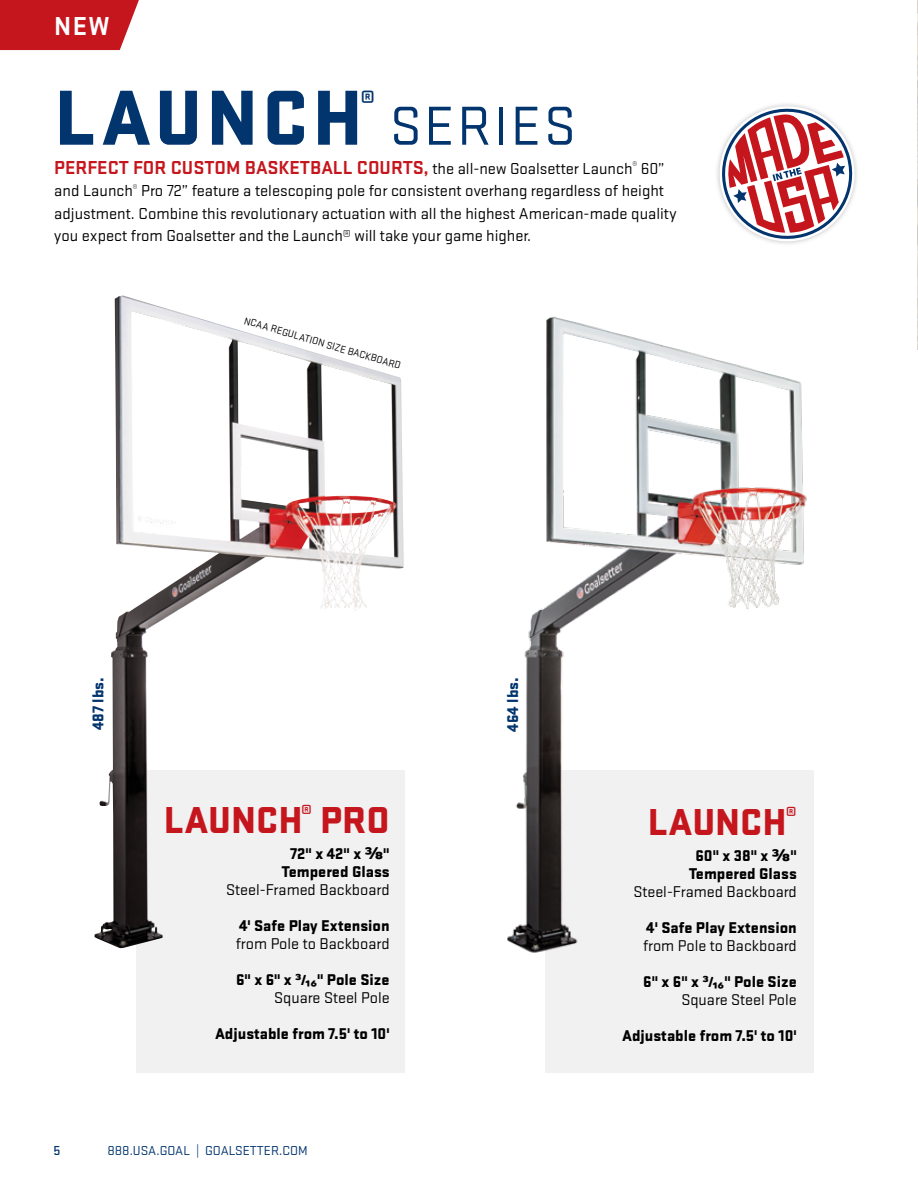
<style>
.page{position:relative;width:918px;height:1192px;background:#fff}
.page>*{position:absolute;margin:0;border:0;box-sizing:border-box;transform-origin:0 0}
.t1{font:900 81px "Stratum 1";letter-spacing:.05em;color:#02346e}
.t2{font:57px "Stratum 1";letter-spacing:.05em;color:#02346e}
.t3{font:900 39px "Stratum 1";color:#c6161d}
.t4{font:900 30.6px "Stratum 1";color:#02346e}
.t5{font:700 27px "Stratum 1";color:#fff}
.t6{font:700 19.5px "Stratum 1";color:#c6161d}
.t7{font:16.5px/22.5px "Stratum 1";color:#000}
.t8{font:900 16.2px/18px "Stratum 1";color:#000;text-align:center}
.t9{font:16.2px "Stratum 1";color:#000}
.t10{font:900 16.2px "Stratum 1";color:#02346e}
.t11{font:13.5px "Stratum 1";color:#02346e}
.t12{font:500 13.5px "Stratum 1";color:#02346e}
.t13{font:10.5px "Stratum 1";color:#000}
.s1{font-weight:400;font-size:16.5px;color:#000}
.s2{font-family:"Co Headline";font-weight:700}
.s3{font-family:"Co Headline";font-weight:700;font-size:13.5px}
.s4{font-weight:400}
</style>
<div class="page">
<div style="left:136px;top:770px;width:269px;height:302px;background:#f1f1f2"></div>
<img style="left:94px;top:295px;width:230px;height:653px">
<div style="left:546px;top:770px;width:268px;height:302px;background:#f1f1f2"></div>
<img style="left:507px;top:316px;width:300px;height:653px">
<svg style="left:717px;top:104px;width:140px;height:140px"></svg>
<svg style="left:0;top:0;width:139px;height:50px;background:#c9262c"></svg>
<img style="left:917px;top:0;width:1px;height:350px">
<h3 class="t5" style="left:54px;top:7px;width:57px">NEW</h3>
<h1 class="t1" style="left:54px;top:58px;width:310px">LAUNCH</h1>
<h3 class="t4" style="left:360px;top:78px;width:16px">®</h3>
<h2 class="t2" style="left:390px;top:89px;width:187px">SERIES</h2>
<p class="t6" style="left:54px;top:154px;width:612px">PERFECT FOR CUSTOM BASKETBALL COURTS, <span class="s1">the all-new Goalsetter Launch</span><sup>®</sup> <span class="s1">60”</span></p>
<p class="t7" style="left:54px;top:179px;width:624px">and Launch<sup>®</sup> Pro 72” feature a telescoping pole for consistent overhang regardless of height adjustment. Combine this revolutionary actuation with all the highest American-made quality you expect from Goalsetter and the Launch® will take your game higher.</p>
<p class="t13" style="left:246px;top:314px;width:164px;rotate:16deg">NCAA REGULATION SIZE BACKBOARD</p>
<p class="t10" style="left:86px;top:730px;width:54px;rotate:-90deg">487 lbs.</p>
<h3 class="t3" style="left:164px;top:791px;width:227px">LAUNCH<sup>®</sup> PRO</h3>
<p class="t8" style="left:281px;top:843px;width:110px">72" x 42" x <span class="s2">⅜</span>"<br>Tempered Glass</p>
<p class="t9" style="left:226px;top:879px;width:165px">Steel-Framed Backboard</p>
<p class="t8" style="left:239px;top:915px;width:152px">4' Safe Play Extension</p>
<p class="t9" style="left:236px;top:933px;width:155px">from Pole to Backboard</p>
<p class="t8" style="left:236px;top:969px;width:155px;text-align:right">6" x 6" x <span class="s3">3/16</span>" Pole Size<br><span class="s4">Square Steel Pole</span></p>
<p class="t8" style="left:215px;top:1023px;width:176px">Adjustable from 7.5' to 10'</p>
<p class="t12" style="left:53px;top:1141px;width:8px">5</p>
<p class="t11" style="left:107px;top:1141px;width:202px">888.USA.GOAL | GOALSETTER.COM</p>
<p class="t10" style="left:501px;top:731px;width:56px;rotate:-90deg">464 lbs.</p>
<h3 class="t3" style="left:648px;top:793px;width:150px">LAUNCH<sup>®</sup></h3>
<p class="t8" style="left:689px;top:845px;width:110px">60" x 38" x <span class="s2">⅜</span>"<br>Tempered Glass</p>
<p class="t9" style="left:633px;top:880px;width:165px">Steel-Framed Backboard</p>
<p class="t8" style="left:646px;top:917px;width:152px">4' Safe Play Extension</p>
<p class="t9" style="left:643px;top:934px;width:155px">from Pole to Backboard</p>
<p class="t8" style="left:643px;top:971px;width:155px;text-align:right">6" x 6" x <span class="s3">3/16</span>" Pole Size<br><span class="s4">Square Steel Pole</span></p>
<p class="t8" style="left:622px;top:1025px;width:176px">Adjustable from 7.5' to 10'</p>
</div>
